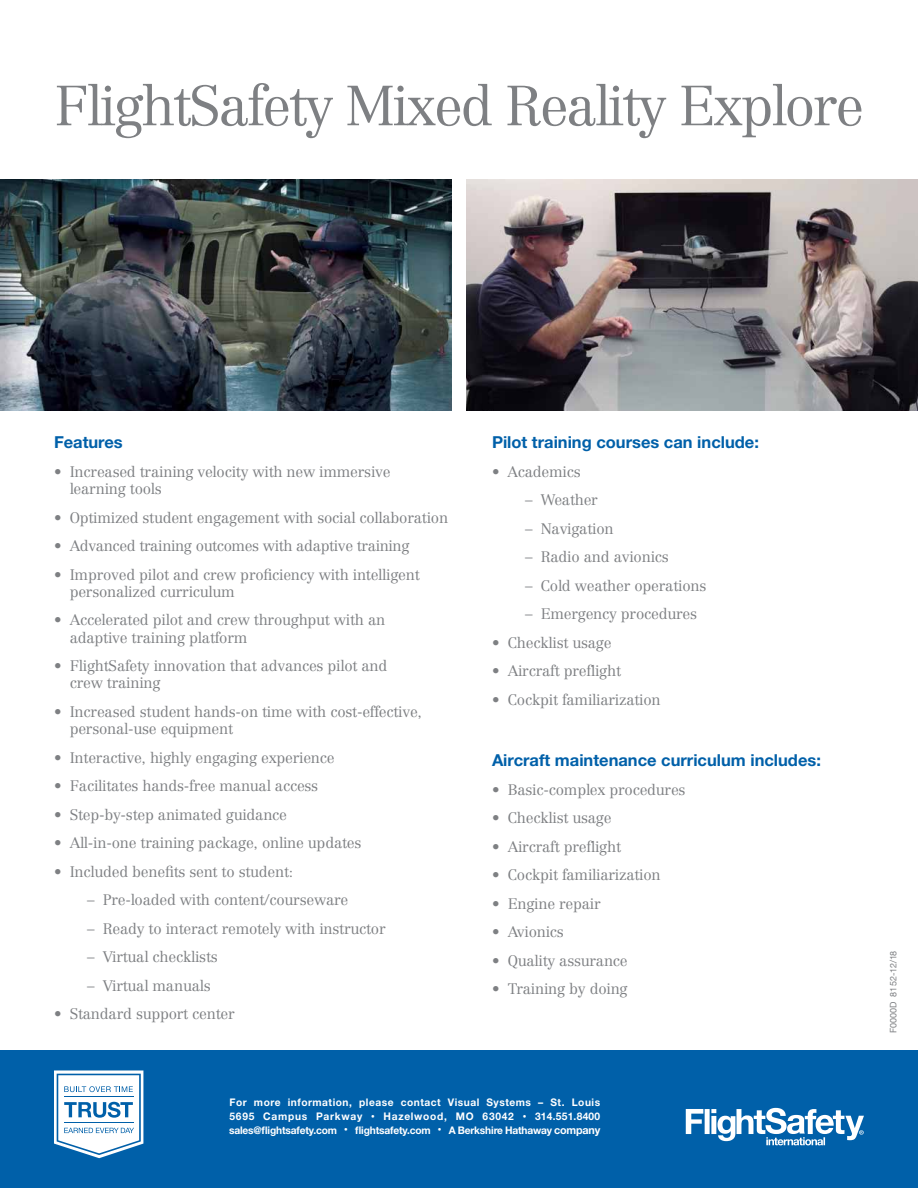
<style>
.page{position:relative;width:918px;height:1188px;background:#fff}
.page>*{position:absolute;margin:0;border:0;box-sizing:border-box;transform-origin:0 0}
.t1{font:300 55.5px "Centennial";letter-spacing:-.04em;color:#7e8083}
.t2{font:700 16.5px "Helvetica Neue";color:#0060a9}
.t3{font:300 15px/17.2px "Centennial";letter-spacing:-.015em;color:#7e8083}
.t4{font:700 10.5px/13.8px "Helvetica Neue";letter-spacing:-.015em;color:#fff;text-align:justify}
.t5{font:9px "Helvetica Neue";color:#7e8083}
.s1{font-size:7.5px}
.s2{font-size:11.1px}
</style>
<div class="page">
<div style="left:0;top:1051px;width:918px;height:137px;background:#0060a9"></div>
<svg style="left:686px;top:1108px;width:178px;height:37px"></svg>
<svg style="left:54px;top:1070px;width:89px;height:88px"></svg>
<img style="left:466px;top:179px;width:452px;height:231px">
<img style="left:0;top:179px;width:452px;height:231px">
<h1 class="t1" style="left:54px;top:73px;width:812px">FlightSafety Mixed Reality Explore</h1>
<p class="t2" style="left:54px;top:432px;width:70px">Features</p>
<p class="t3" style="left:70px;top:463px;width:322px;text-indent:-16px">• Increased training velocity with new immersive learning tools</p>
<p class="t3" style="left:54px;top:509px;width:396px">• Optimized student engagement with social collaboration</p>
<p class="t3" style="left:54px;top:537px;width:357px">• Advanced training outcomes with adaptive training</p>
<p class="t3" style="left:70px;top:566px;width:352px;text-indent:-16px">• Improved pilot and crew proficiency with intelligent personalized curriculum</p>
<p class="t3" style="left:70px;top:612px;width:317px;text-indent:-16px">• Accelerated pilot and crew throughput with an adaptive training platform</p>
<p class="t3" style="left:70px;top:657px;width:319px;text-indent:-16px">• FlightSafety innovation that advances pilot and crew training</p>
<p class="t3" style="left:70px;top:703px;width:354px;text-indent:-16px">• Increased student hands-on time with cost-effective, personal-use equipment</p>
<p class="t3" style="left:54px;top:749px;width:282px">• Interactive, highly engaging experience</p>
<p class="t3" style="left:54px;top:777px;width:266px">• Facilitates hands-free manual access</p>
<p class="t3" style="left:54px;top:806px;width:235px">• Step-by-step animated guidance</p>
<p class="t3" style="left:54px;top:834px;width:309px">• All-in-one training package, online updates</p>
<p class="t3" style="left:54px;top:863px;width:241px">• Included benefits sent to student:</p>
<p class="t3" style="left:87px;top:891px;width:263px">– Pre-loaded with content/courseware</p>
<p class="t3" style="left:87px;top:920px;width:300px">– Ready to interact remotely with instructor</p>
<p class="t3" style="left:87px;top:948px;width:132px">– Virtual checklists</p>
<p class="t3" style="left:87px;top:977px;width:125px">– Virtual manuals</p>
<p class="t3" style="left:54px;top:1005px;width:182px">• Standard support center</p>
<p class="t2" style="left:492px;top:432px;width:268px">Pilot training courses can include:</p>
<p class="t3" style="left:492px;top:463px;width:90px">• Academics</p>
<p class="t3" style="left:525px;top:492px;width:74px">– Weather</p>
<p class="t3" style="left:525px;top:520px;width:90px">– Navigation</p>
<p class="t3" style="left:525px;top:549px;width:145px">– Radio and avionics</p>
<p class="t3" style="left:525px;top:577px;width:183px">– Cold weather operations</p>
<p class="t3" style="left:525px;top:606px;width:174px">– Emergency procedures</p>
<p class="t3" style="left:492px;top:634px;width:121px">• Checklist usage</p>
<p class="t3" style="left:492px;top:663px;width:131px">• Aircraft preflight</p>
<p class="t3" style="left:492px;top:691px;width:170px">• Cockpit familiarization</p>
<p class="t2" style="left:492px;top:750px;width:330px">Aircraft maintenance curriculum includes:</p>
<p class="t3" style="left:492px;top:781px;width:195px">• Basic-complex procedures</p>
<p class="t3" style="left:492px;top:810px;width:121px">• Checklist usage</p>
<p class="t3" style="left:492px;top:838px;width:131px">• Aircraft preflight</p>
<p class="t3" style="left:492px;top:867px;width:170px">• Cockpit familiarization</p>
<p class="t3" style="left:492px;top:895px;width:110px">• Engine repair</p>
<p class="t3" style="left:492px;top:924px;width:73px">• Avionics</p>
<p class="t3" style="left:492px;top:952px;width:137px">• Quality assurance</p>
<p class="t3" style="left:492px;top:981px;width:137px">• Training by doing</p>
<p class="t4" style="left:229px;top:1095px;width:373px">For more information, please contact Visual Systems – St. Louis 5695 Campus Parkway <span class="s1">•</span> Hazelwood, MO 63042 <span class="s1">•</span> 314.551.8400 sales@flightsafety.com <span class="s1">•</span> flightsafety.com <span class="s1">•</span> A Berkshire Hathaway <span class="s2">company</span></p>
<p class="t5" style="left:887px;top:1033px;width:83px;rotate:-90deg">F0000D 8152-12/18</p>
</div>
